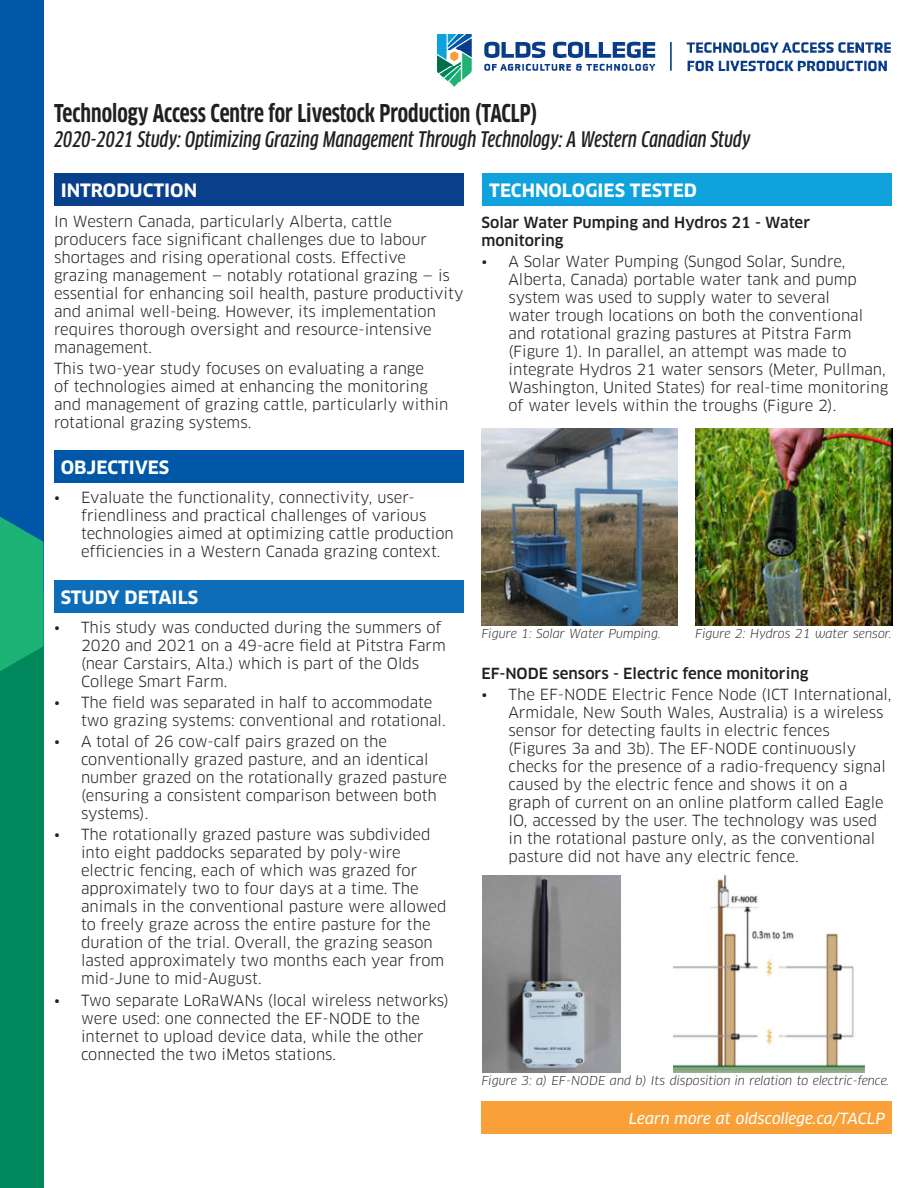
<style>
.page{position:relative;width:918px;height:1188px;background:#fff}
.page>*{position:absolute;margin:0;border:0;box-sizing:border-box;transform-origin:0 0}
.t1{font:700 condensed 24px "Clan Pro";color:#231f20}
.t2{font:italic 500 condensed 21px "Clan Pro";color:#231f20}
.t3{font:700 18px "Clan Pro";color:#fff}
.t4{font:15px/18px "Clan Pro";color:#231f20}
.t5{font:500 15px/18px "Clan Pro";color:#231f20}
.t6{font:italic 15px "Clan Pro News";color:#fff}
.t7{font:italic 12px "Clan Pro";color:#231f20}
</style>
<div class="page">
<img style="left:437px;top:35px;width:454px;height:51px">
<div style="left:0;top:0;width:43px;height:594px;background:#0157a7"></div>
<div style="left:0;top:594px;width:43px;height:594px;background:#00875c"></div>
<svg style="left:0;top:517px;width:43px;height:154px"></svg>
<div style="left:54px;top:174px;width:410px;height:32px;background:#0a3f8b"></div>
<div style="left:54px;top:451px;width:410px;height:32px;background:#0157a7"></div>
<div style="left:54px;top:580px;width:410px;height:33px;background:#0e6db8"></div>
<div style="left:483px;top:174px;width:409px;height:32px;background:#0fa2dd"></div>
<img style="left:482px;top:428px;width:196px;height:197px">
<img style="left:482px;top:875px;width:139px;height:197px">
<img style="left:696px;top:428px;width:196px;height:197px">
<img style="left:674px;top:875px;width:191px;height:197px">
<div style="left:482px;top:1102px;width:410px;height:32px;background:#f9a038"></div>
<p class="t1" style="left:54px;top:99px;width:485px">Technology Access Centre for Livestock Production (TACLP)</p>
<p class="t2" style="left:54px;top:127px;width:698px">2020-2021 Study: Optimizing Grazing Management Through Technology: A Western Canadian Study</p>
<p class="t3" style="left:61px;top:180px;width:138px">INTRODUCTION</p>
<p class="t4" style="left:54px;top:212px;width:411px">In Western Canada, particularly Alberta, cattle producers face significant challenges due to labour shortages and rising operational costs. Effective grazing management — notably rotational grazing — is essential for enhancing soil health, pasture productivity and animal well-being. However, its implementation requires thorough oversight and resource-intensive management.</p>
<p class="t4" style="left:54px;top:360px;width:396px">This two-year study focuses on evaluating a range<br>of technologies aimed at enhancing the monitoring and management of grazing cattle, particularly within rotational grazing systems.</p>
<p class="t3" style="left:61px;top:457px;width:110px">OBJECTIVES</p>
<p class="t4" style="left:81px;top:489px;width:374px;text-indent:-27px">• Evaluate the functionality, connectivity, user&shy;friendliness and practical challenges of various technologies aimed at optimizing cattle production efficiencies in a Western Canada grazing context.</p>
<p class="t3" style="left:61px;top:586px;width:139px">STUDY DETAILS</p>
<p class="t4" style="left:81px;top:618px;width:366px;text-indent:-27px">• This study was conducted during the summers of 2020 and 2021 on a 49-acre field at Pitstra Farm (near Carstairs, Alta.) which is part of the Olds College Smart Farm.</p>
<p class="t4" style="left:81px;top:693px;width:366px;text-indent:-27px">• The field was separated in half to accommodate two grazing systems: conventional and rotational.</p>
<p class="t4" style="left:81px;top:733px;width:368px;text-indent:-27px">• A total of 26 cow-calf pairs grazed on the conventionally grazed pasture, and an identical number grazed on the rotationally grazed pasture (ensuring a consistent comparison between both systems).</p>
<p class="t4" style="left:81px;top:826px;width:367px;text-indent:-27px">• The rotationally grazed pasture was subdivided into eight paddocks separated by poly-wire electric fencing, each of which was grazed for approximately two to four days at a time. The animals in the conventional pasture were allowed to freely graze across the entire pasture for the duration of the trial. Overall, the grazing season lasted approximately two months each year from mid-June to mid-August.</p>
<p class="t4" style="left:81px;top:991px;width:370px;text-indent:-27px">• Two separate LoRaWANs (local wireless networks) were used: one connected the EF-NODE to the internet to upload device data, while the other connected the two iMetos stations.</p>
<p class="t3" style="left:489px;top:180px;width:209px">TECHNOLOGIES TESTED</p>
<p class="t5" style="left:482px;top:213px;width:330px">Solar Water Pumping and Hydros 21 - Water monitoring</p>
<p class="t4" style="left:508px;top:252px;width:381px;text-indent:-27px">• A Solar Water Pumping (Sungod Solar, Sundre, Alberta, Canada) portable water tank and pump system was used to supply water to several<br>water trough locations on both the conventional and rotational grazing pastures at Pitstra Farm (Figure 1). In parallel, an attempt was made to integrate Hydros 21 water sensors (Meter, Pullman, Washington, United States) for real-time monitoring of water levels within the troughs (Figure 2).</p>
<p class="t7" style="left:482px;top:626px;width:181px">Figure 1: Solar Water Pumping.</p>
<p class="t7" style="left:695px;top:626px;width:198px">Figure 2: Hydros 21 water sensor.</p>
<p class="t5" style="left:482px;top:665px;width:329px">EF-NODE sensors - Electric fence monitoring</p>
<p class="t4" style="left:508px;top:686px;width:385px;text-indent:-27px">• The EF-NODE Electric Fence Node (ICT International, Armidale, New South Wales, Australia) is a wireless sensor for detecting faults in electric fences (Figures 3a and 3b). The EF-NODE continuously checks for the presence of a radio-frequency signal caused by the electric fence and shows it on a graph of current on an online platform called Eagle IO, accessed by the user. The technology was used in the rotational pasture only, as the conventional pasture did not have any electric fence.</p>
<p class="t7" style="left:482px;top:1073px;width:410px">Figure 3: a) EF-NODE and b) Its disposition in relation to electric-fence.</p>
<p class="t6" style="left:629px;top:1109px;width:258px">Learn more at oldscollege.ca/TACLP</p>
</div>
